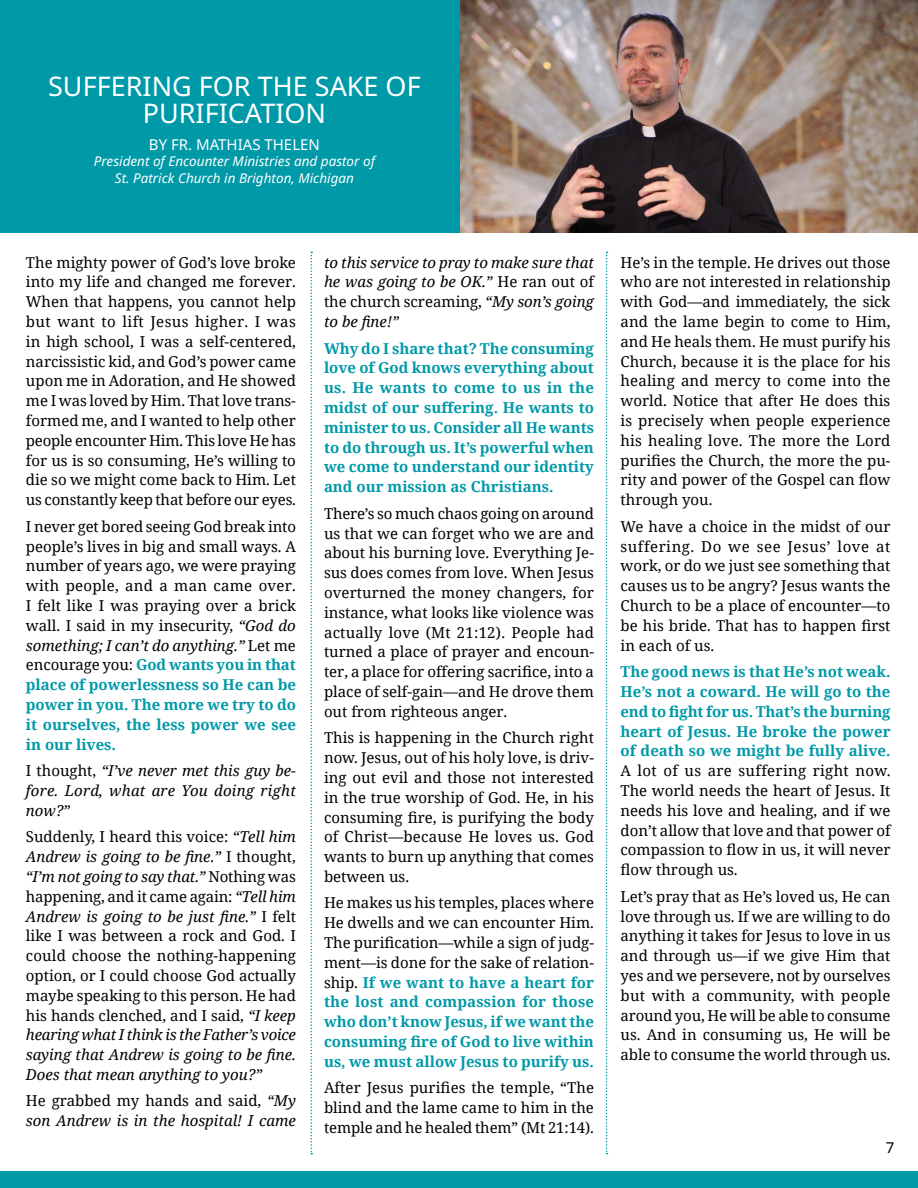
<style>
.page{position:relative;width:918px;height:1188px;background:#fff}
.page>*{position:absolute;margin:0;border:0;box-sizing:border-box;transform-origin:0 0}
.t1{font:27px/27px "Noto Sans";color:#fff;text-align:center}
.t2{font:15px/19.8px "Noto Serif";color:#000;text-align:justify}
.t3{font:700 15px/19.8px "Noto Serif";color:#0099a8;text-align:justify}
.t4{font:italic 15px/19.8px "Noto Serif";color:#000;text-align:justify}
.t5{font:15px "Noto Sans";color:#fff}
.t6{font:15px "Noto Sans";color:#000}
.t7{font:italic 13.5px/16.5px "Noto Sans";color:#fff;text-align:center}
.s1{font-style:italic}
.s2{font-weight:700;color:#0099a8}
.s3{font-style:normal}
.s4{font-weight:400;color:#000}
</style>
<div class="page">
<svg style="left:310px;top:252px;width:2px;height:902px"></svg>
<div style="left:0;top:1172px;width:918px;height:16px;background:#0099a8"></div>
<img style="left:460px;top:0;width:458px;height:232px">
<div style="left:0;top:0;width:460px;height:232px;background:#0099a8"></div>
<svg style="left:606px;top:252px;width:2px;height:902px"></svg>
<h1 class="t1" style="left:48px;top:74px;width:374px">SUFFERING FOR THE SAKE OF<br>PURIFICATION</h1>
<p class="t5" style="left:149px;top:134px;width:172px">BY FR. MATHIAS THELEN</p>
<p class="t7" style="left:94px;top:153px;width:283px">President of Encounter Ministries and pastor of<br>St. Patrick Church in Brighton, Michigan</p>
<p class="t2" style="left:26px;top:252px;width:272px">The mighty power of God’s love broke into my life and changed me forever.<br>When that happens, you cannot help but want to lift Jesus higher. I was in high school, I was a self-centered, narcissistic kid, and God’s power came upon me in Adoration, and He showed me I was loved by Him. That love trans&shy;formed me, and I wanted to help other people encounter Him. This love He has for us is so consuming, He’s willing to die so we might come back to Him. Let us constantly keep that before our eyes.</p>
<p class="t2" style="left:26px;top:516px;width:272px">I never get bored seeing God break into people’s lives in big and small ways. A number of years ago, we were praying with people, and a man came over.<br>I felt like I was praying over a brick wall. I said in my insecurity, <span class="s1">“God do something; I can’t do anything.”</span> Let me encourage you: <span class="s2">God wants you in that place of powerlessness so He can be power in you. The more we try to do it ourselves, the less power we see in our lives.</span></p>
<p class="t4" style="left:26px;top:760px;width:271px"><span class="s3">I thought,</span> “I’ve never met this guy be&shy;fore. Lord, what are You doing right now?”</p>
<p class="t2" style="left:26px;top:826px;width:272px">Suddenly, I heard this voice: <span class="s1">“Tell him Andrew is going to be fine.”</span> I thought, <span class="s1">“I’m not going to say that.”</span> Nothing was happening, and it came again: <span class="s1">“Tell him Andrew is going to be just fine.”</span> I felt like I was between a rock and God. I could choose the nothing-happening option, or I could choose God actually maybe speaking to this person. He had his hands clenched, and I said, <span class="s1">“I keep hearing what I think is the Father’s voice saying that Andrew is going to be fine.<br>Does that mean anything to you?”</span></p>
<p class="t4" style="left:26px;top:1091px;width:272px"><span class="s3">He grabbed my hands and said,</span> “My son Andrew is in the hospital! I came</p>
<p class="t4" style="left:324px;top:252px;width:271px">to this service to pray to make sure that he was going to be OK.” <span class="s3">He ran out of the church screaming,</span> “My son’s going to be fine!”</p>
<p class="t3" style="left:324px;top:338px;width:272px">Why do I share that? The consuming love of God knows everything about us. He wants to come to us in the midst of our suffering. He wants to minister to us. Consider all He wants to do through us. It’s powerful when we come to understand our identity and our mission as Christians.</p>
<p class="t2" style="left:324px;top:503px;width:272px">There’s so much chaos going on around us that we can forget who we are and about his burning love. Everything Je&shy;sus does comes from love. When Jesus overturned the money changers, for instance, what looks like violence was actually love (Mt 21:12). People had turned a place of prayer and encoun&shy;ter, a place for offering sacrifice, into a place of self-gain—and He drove them out from righteous anger.</p>
<p class="t2" style="left:324px;top:727px;width:272px">This is happening in the Church right now. Jesus, out of his holy love, is driv&shy;ing out evil and those not interested in the true worship of God. He, in his consuming fire, is purifying the body of Christ—because He loves us. God wants to burn up anything that comes between us.</p>
<p class="t3" style="left:324px;top:893px;width:272px"><span class="s4">He makes us his temples, places where He dwells and we can encounter Him.<br>The purification—while a sign of judg&shy;ment—is done for the sake of relation&shy;ship.</span> If we want to have a heart for the lost and compassion for those who don’t know Jesus, if we want the consuming fire of God to live within us, we must allow Jesus to purify us.</p>
<p class="t2" style="left:324px;top:1078px;width:272px">After Jesus purifies the temple, “The blind and the lame came to him in the temple and he healed them” (Mt 21:14).</p>
<p class="t2" style="left:621px;top:252px;width:272px">He’s in the temple. He drives out those who are not interested in relationship with God—and immediately, the sick and the lame begin to come to Him, and He heals them. He must purify his Church, because it is the place for his healing and mercy to come into the world. Notice that after He does this is precisely when people experience his healing love. The more the Lord purifies the Church, the more the pu&shy;rity and power of the Gospel can flow through you.</p>
<p class="t2" style="left:621px;top:516px;width:272px">We have a choice in the midst of our suffering. Do we see Jesus’ love at work, or do we just see something that causes us to be angry? Jesus wants the Church to be a place of encounter—to be his bride. That has to happen first in each of us.</p>
<p class="t3" style="left:621px;top:661px;width:272px">The good news is that He’s not weak.<br>He’s not a coward. He will go to the end to fight for us. That’s the burning heart of Jesus. He broke the power of death so we might be fully alive.</p>
<p class="t2" style="left:621px;top:760px;width:272px">A lot of us are suffering right now.<br>The world needs the heart of Jesus. It needs his love and healing, and if we don’t allow that love and that power of compassion to flow in us, it will never flow through us.</p>
<p class="t2" style="left:621px;top:886px;width:272px">Let’s pray that as He’s loved us, He can love through us. If we are willing to do anything it takes for Jesus to love in us and through us—if we give Him that yes and we persevere, not by ourselves but with a community, with people around you, He will be able to consume us. And in consuming us, He will be able to consume the world through us.</p>
<p class="t6" style="left:886px;top:1137px;width:10px">7</p>
</div>
